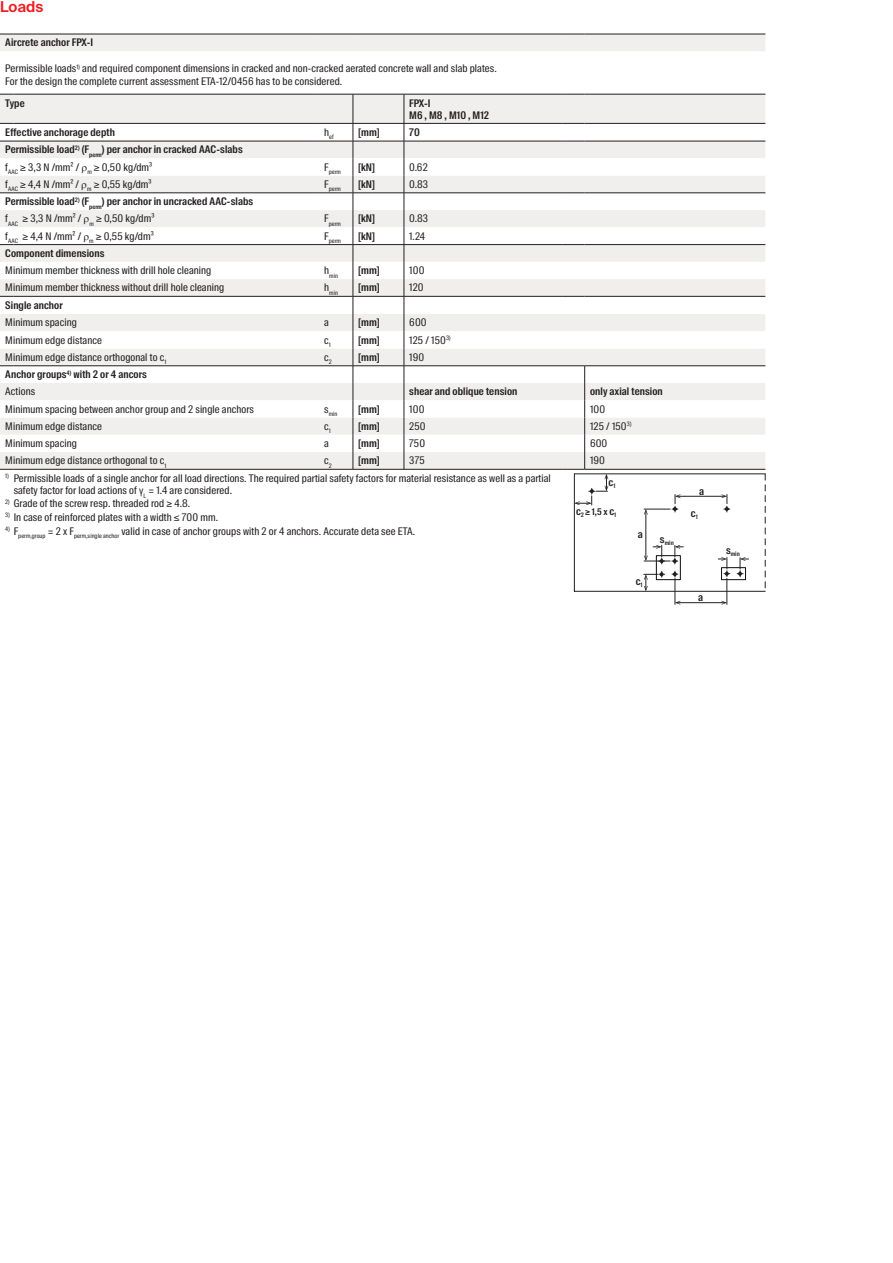
<style>
.page{position:relative;width:893px;height:1263px;background:#fff}
.page>*{position:absolute;margin:0;border:0;box-sizing:border-box;transform-origin:0 0}
.CB_AF_04_ZWISCHENHEA{font:600 15px "fischerstrong";letter-spacing:.005em;color:#ee1d23}
.CB_AF_07_TABELLE_COP{font:10.5px "fischerstrong Cond";letter-spacing:.01em;color:#231f20}
.CB_AF_07_TABLE_CAPTI{font:10.5px/12.8px "fischerstrong Cond";letter-spacing:.01em;color:#231f20}
.CB_AF_07_TABELLE_HEA{font:600 10.5px/12.6px "fischerstrong Cond";letter-spacing:.01em;color:#231f20}
.t1{font:600 9.3px "fischerstrong Cond";color:#231f20}
.CB_AF_07_TABELLE_COP-2{font:6.15px "fischerstrong Cond";letter-spacing:.01em;color:#231f20}
.CB_AF_07_TABLE_CAPTI-2{font:6.15px "fischerstrong Cond";color:#231f20}
.t2{font:600 6.15px "fischerstrong Cond";color:#231f20}
.s1{font-size:10.5px}
</style>
<div class="page">
<svg style="left:0;top:35px;width:765px;height:59px"></svg>
<svg style="left:0;top:34px;width:14px;height:1px"></svg>
<hr style="left:14px;top:34px;width:305px;height:1px;background:#231f20">
<hr style="left:319px;top:34px;width:34px;height:1px;background:#231f20">
<hr style="left:353px;top:34px;width:51px;height:1px;background:#231f20">
<hr style="left:404px;top:34px;width:159px;height:1px;background:#231f20">
<svg style="left:563px;top:34px;width:22px;height:1px"></svg>
<hr style="left:585px;top:34px;width:180px;height:1px;background:#231f20">
<svg style="left:0;top:94px;width:766px;height:511px"></svg>
<p class="CB_AF_04_ZWISCHENHEA" style="left:0;top:-2px;width:45px">Loads</p>
<p class="CB_AF_07_TABELLE_HEA" style="left:5px;top:37px;width:89px">Aircrete anchor FPX-I</p>
<p class="CB_AF_07_TABELLE_COP" style="left:5px;top:62px;width:493px">Permissible loads<sup>1)</sup> and required component dimensions in cracked and non-cracked aerated concrete wall and slab plates.</p>
<p class="CB_AF_07_TABELLE_COP" style="left:5px;top:75px;width:338px">For the design the complete current assessment ETA-12/0456 has to be considered.</p>
<p class="CB_AF_07_TABELLE_HEA" style="left:5px;top:97px;width:21px">Type</p>
<p class="CB_AF_07_TABELLE_HEA" style="left:409px;top:97px;width:81px">FPX-I<br>M6 , M8 , M10 , M12</p>
<p class="CB_AF_07_TABELLE_HEA" style="left:5px;top:126px;width:111px">Effective anchorage depth</p>
<p class="CB_AF_07_TABELLE_COP-2" style="left:324px;top:134px;width:11px"><sup>h</sup>ef</p>
<p class="CB_AF_07_TABELLE_HEA" style="left:358px;top:126px;width:23px">[mm]</p>
<p class="CB_AF_07_TABELLE_HEA" style="left:409px;top:126px;width:12px">70</p>
<p class="CB_AF_07_TABELLE_HEA" style="left:5px;top:144px;width:239px">Permissible load<sup>2)</sup> (F<sub>perm</sub>) per anchor in cracked AAC-slabs</p>
<p class="CB_AF_07_TABELLE_COP" style="left:5px;top:161px;width:148px">f<sub>AAC</sub> ≥ 3,3 N /mm² / <sub>m</sub> ≥ 0,50 kg/dm³</p>
<p class="CB_AF_07_TABELLE_COP-2" style="left:324px;top:168px;width:18px"><sup>F</sup>perm</p>
<p class="CB_AF_07_TABELLE_HEA" style="left:358px;top:161px;width:18px">[kN]</p>
<p class="CB_AF_07_TABELLE_COP" style="left:409px;top:161px;width:20px">0.62</p>
<p class="CB_AF_07_TABELLE_COP" style="left:5px;top:178px;width:148px">f<sub>AAC</sub> ≥ 4,4 N /mm² / <sub>m</sub> ≥ 0,55 kg/dm³</p>
<p class="CB_AF_07_TABELLE_COP-2" style="left:324px;top:186px;width:18px"><sup>F</sup>perm</p>
<p class="CB_AF_07_TABELLE_HEA" style="left:358px;top:178px;width:18px">[kN]</p>
<p class="CB_AF_07_TABELLE_COP" style="left:409px;top:178px;width:20px">0.83</p>
<p class="CB_AF_07_TABELLE_HEA" style="left:5px;top:196px;width:249px">Permissible load<sup>2)</sup> (F<sub>perm</sub>) per anchor in uncracked AAC-slabs</p>
<p class="CB_AF_07_TABELLE_COP" style="left:5px;top:213px;width:151px">f<sub>AAC</sub> ≥ 3,3 N /mm² / <sub>m</sub> ≥ 0,50 kg/dm³</p>
<p class="CB_AF_07_TABELLE_COP-2" style="left:324px;top:220px;width:18px"><sup>F</sup>perm</p>
<p class="CB_AF_07_TABELLE_HEA" style="left:358px;top:213px;width:18px">[kN]</p>
<p class="CB_AF_07_TABELLE_COP" style="left:409px;top:213px;width:20px">0.83</p>
<p class="CB_AF_07_TABELLE_COP" style="left:5px;top:230px;width:150px">f<sub>AAC</sub> ≥ 4,4 N /mm² / <sub>m</sub> ≥ 0,55 kg/dm³</p>
<p class="CB_AF_07_TABELLE_COP-2" style="left:324px;top:237px;width:18px"><sup>F</sup>perm</p>
<p class="CB_AF_07_TABELLE_HEA" style="left:358px;top:230px;width:18px">[kN]</p>
<p class="CB_AF_07_TABELLE_COP" style="left:409px;top:230px;width:17px">1.24</p>
<p class="CB_AF_07_TABELLE_HEA" style="left:5px;top:247px;width:101px">Component dimensions</p>
<p class="CB_AF_07_TABELLE_COP" style="left:5px;top:264px;width:208px">Minimum member thickness with drill hole cleaning</p>
<p class="CB_AF_07_TABELLE_COP-2" style="left:324px;top:272px;width:15px"><sup>h</sup>min</p>
<p class="CB_AF_07_TABELLE_HEA" style="left:358px;top:265px;width:23px">[mm]</p>
<p class="CB_AF_07_TABELLE_COP" style="left:409px;top:264px;width:17px">100</p>
<p class="CB_AF_07_TABELLE_COP" style="left:5px;top:282px;width:220px">Minimum member thickness without drill hole cleaning</p>
<p class="CB_AF_07_TABELLE_COP-2" style="left:324px;top:289px;width:15px"><sup>h</sup>min</p>
<p class="CB_AF_07_TABELLE_HEA" style="left:358px;top:282px;width:23px">[mm]</p>
<p class="CB_AF_07_TABELLE_COP" style="left:409px;top:282px;width:16px">120</p>
<p class="CB_AF_07_TABELLE_HEA" style="left:5px;top:299px;width:59px">Single anchor</p>
<p class="CB_AF_07_TABELLE_COP" style="left:5px;top:317px;width:73px">Minimum spacing</p>
<p class="CB_AF_07_TABELLE_COP" style="left:324px;top:317px;width:6px">a</p>
<p class="CB_AF_07_TABELLE_HEA" style="left:358px;top:317px;width:23px">[mm]</p>
<p class="CB_AF_07_TABELLE_COP" style="left:409px;top:317px;width:19px">600</p>
<p class="CB_AF_07_TABELLE_COP" style="left:5px;top:334px;width:98px">Minimum edge distance</p>
<p class="CB_AF_07_TABELLE_COP" style="left:324px;top:334px;width:8px">c<sub>1</sub></p>
<p class="CB_AF_07_TABELLE_HEA" style="left:358px;top:334px;width:23px">[mm]</p>
<p class="CB_AF_07_TABELLE_COP" style="left:409px;top:334px;width:43px">125 / 150<sup>3)</sup></p>
<p class="CB_AF_07_TABELLE_COP" style="left:5px;top:351px;width:163px">Minimum edge distance orthogonal to c<sub>1</sub></p>
<p class="CB_AF_07_TABELLE_COP" style="left:324px;top:351px;width:9px">c<sub>2</sub></p>
<p class="CB_AF_07_TABELLE_HEA" style="left:358px;top:351px;width:23px">[mm]</p>
<p class="CB_AF_07_TABELLE_COP" style="left:409px;top:351px;width:17px">190</p>
<p class="CB_AF_07_TABELLE_HEA" style="left:5px;top:368px;width:143px">Anchor groups<sup>4)</sup> with 2 or 4 ancors</p>
<p class="CB_AF_07_TABELLE_COP" style="left:5px;top:386px;width:31px">Actions</p>
<p class="CB_AF_07_TABELLE_HEA" style="left:409px;top:386px;width:110px">shear and oblique tension</p>
<p class="CB_AF_07_TABELLE_HEA" style="left:590px;top:386px;width:74px">only axial tension</p>
<p class="CB_AF_07_TABELLE_COP" style="left:5px;top:403px;width:250px">Minimum spacing between anchor group and 2 single anchors</p>
<p class="CB_AF_07_TABELLE_COP-2" style="left:324px;top:410px;width:15px"><sup>s</sup>min</p>
<p class="CB_AF_07_TABELLE_HEA" style="left:358px;top:403px;width:23px">[mm]</p>
<p class="CB_AF_07_TABELLE_COP" style="left:409px;top:403px;width:17px">100</p>
<p class="CB_AF_07_TABELLE_COP" style="left:590px;top:403px;width:17px">100</p>
<p class="CB_AF_07_TABELLE_COP" style="left:5px;top:420px;width:98px">Minimum edge distance</p>
<p class="CB_AF_07_TABELLE_COP" style="left:324px;top:420px;width:8px">c<sub>1</sub></p>
<p class="CB_AF_07_TABELLE_HEA" style="left:358px;top:420px;width:23px">[mm]</p>
<p class="CB_AF_07_TABELLE_COP" style="left:409px;top:420px;width:18px">250</p>
<p class="CB_AF_07_TABELLE_COP" style="left:590px;top:420px;width:43px">125 / 150<sup>3)</sup></p>
<p class="CB_AF_07_TABELLE_COP" style="left:5px;top:437px;width:73px">Minimum spacing</p>
<p class="CB_AF_07_TABELLE_COP" style="left:324px;top:437px;width:6px">a</p>
<p class="CB_AF_07_TABELLE_HEA" style="left:358px;top:437px;width:23px">[mm]</p>
<p class="CB_AF_07_TABELLE_COP" style="left:409px;top:437px;width:17px">750</p>
<p class="CB_AF_07_TABELLE_COP" style="left:590px;top:437px;width:19px">600</p>
<p class="CB_AF_07_TABELLE_COP" style="left:5px;top:455px;width:163px">Minimum edge distance orthogonal to c<sub>1</sub></p>
<p class="CB_AF_07_TABELLE_COP" style="left:324px;top:455px;width:9px">c<sub>2</sub></p>
<p class="CB_AF_07_TABELLE_HEA" style="left:358px;top:455px;width:23px">[mm]</p>
<p class="CB_AF_07_TABELLE_COP" style="left:409px;top:455px;width:17px">375</p>
<p class="CB_AF_07_TABELLE_COP" style="left:590px;top:455px;width:17px">190</p>
<p class="CB_AF_07_TABLE_CAPTI-2" style="left:5px;top:472px;width:5px">1)</p>
<p class="CB_AF_07_TABLE_CAPTI" style="left:14px;top:472px;width:539px">Permissible loads of a single anchor for all load directions. The required partial safety factors for material resistance as well as a partial safety factor for load actions of γ<sub>L</sub> = 1.4 are considered.</p>
<p class="CB_AF_07_TABELLE_HEA" style="left:609px;top:476px;width:8px">c<sub>1</sub></p>
<p class="CB_AF_07_TABELLE_HEA" style="left:699px;top:485px;width:6px">a</p>
<p class="CB_AF_07_TABLE_CAPTI-2" style="left:5px;top:498px;width:6px">2)</p>
<p class="CB_AF_07_TABLE_CAPTI" style="left:14px;top:497px;width:178px">Grade of the screw resp. threaded rod ≥ 4.8.</p>
<p class="CB_AF_07_TABLE_CAPTI-2" style="left:5px;top:512px;width:6px">3)</p>
<p class="CB_AF_07_TABLE_CAPTI" style="left:14px;top:511px;width:206px">In case of reinforced plates with a width ≤ 700 mm.</p>
<p class="CB_AF_07_TABLE_CAPTI-2" style="left:5px;top:525px;width:6px">4)</p>
<p class="CB_AF_07_TABLE_CAPTI" style="left:14px;top:525px;width:403px">F<sub>perm,group</sub> = 2 x F<sub>perm,single</sub> <sub>anchor</sub> valid in case of anchor groups with 2 or 4 anchors. Accurate deta see ETA.</p>
<p class="t1" style="left:576px;top:506px;width:41px"><span class="s1">c</span><sub>2</sub> ≥ 1,5 x <span class="s1">c</span><sub>1</sub></p>
<p class="CB_AF_07_TABELLE_HEA" style="left:691px;top:507px;width:8px">c<sub>1</sub></p>
<p class="CB_AF_07_TABELLE_HEA" style="left:638px;top:528px;width:6px">a</p>
<p class="t2" style="left:660px;top:539px;width:15px"><sup>s</sup>min</p>
<p class="CB_AF_07_TABELLE_HEA" style="left:636px;top:575px;width:8px">c<sub>1</sub></p>
<p class="CB_AF_07_TABELLE_HEA" style="left:698px;top:591px;width:6px">a</p>
<p class="t2" style="left:726px;top:550px;width:15px"><sup>s</sup>min</p>
</div>
